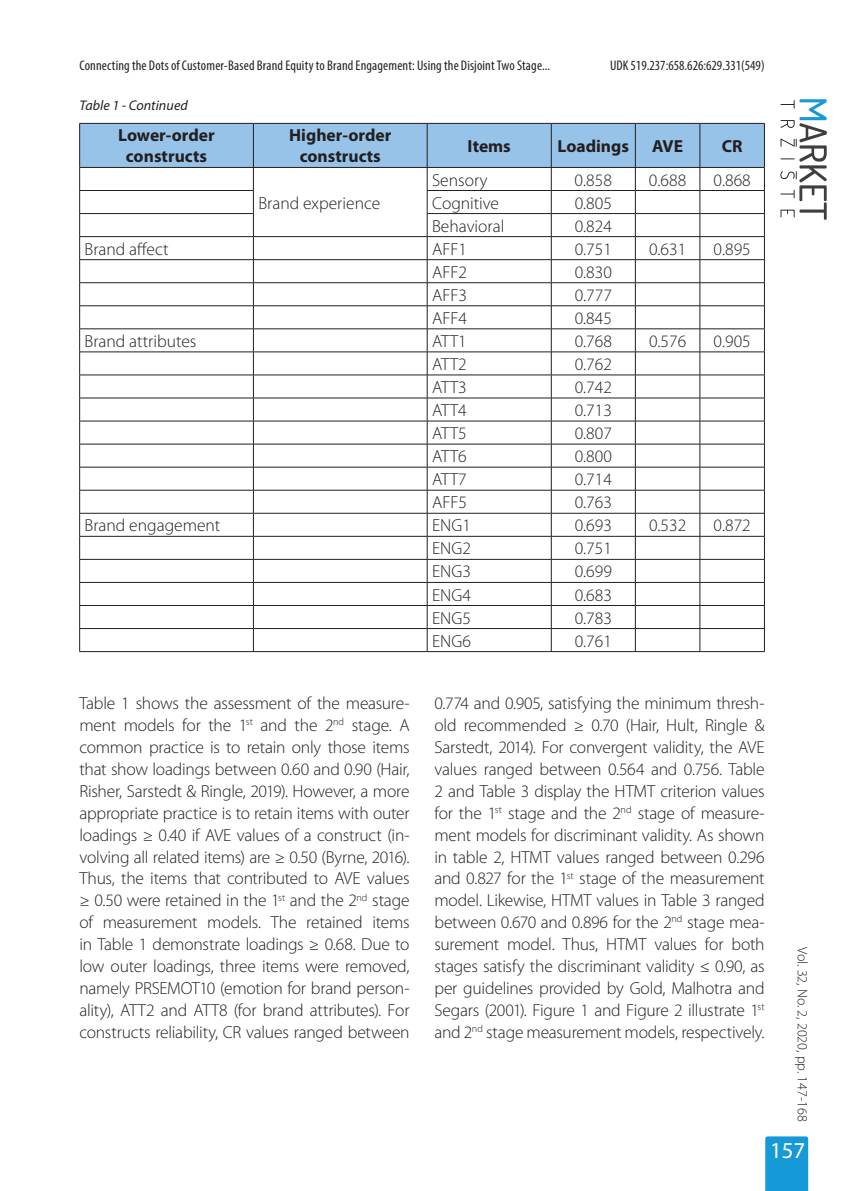
<style>
.page{position:relative;width:844px;height:1191px;background:#fff}
.page>*{position:absolute;margin:0;border:0;box-sizing:border-box;transform-origin:0 0}
.t1{font:22.75px "Myriad Pro";color:#fff}
.t2{font:300 17.5px/21.9px "Myriad Pro";color:#231f20;text-align:justify}
.t3{font:700 17.5px/21px "Myriad Pro";color:#231f20;text-align:center}
.t4{font:condensed 14px "Myriad Pro";letter-spacing:.01em;color:#231f20}
.t5{font:300 14px "Myriad Pro";color:#231f20}
.t6{font:italic 14px "Myriad Pro";letter-spacing:.005em;color:#231f20}
</style>
<div class="page">
<svg style="left:780px;top:99px;width:46px;height:121px"></svg>
<div style="left:765px;top:1136px;width:43px;height:55px;background:#169ad7"></div>
<svg style="left:79px;top:123px;width:686px;height:528px"></svg>
<hr style="left:79px;top:651px;width:685px;height:1px;background:#231f20">
<p class="t4" style="left:79px;top:60px;width:472px">Connecting the Dots of Customer-Based Brand Equity to Brand Engagement: Using the Disjoint Two Stage...</p>
<p class="t6" style="left:79px;top:100px;width:110px">Table 1 - Continued</p>
<p class="t4" style="left:610px;top:60px;width:156px">UDK 519.237:658.626:629.331(549)</p>
<p class="t3" style="left:118px;top:127px;width:98px">Lower-order constructs</p>
<p class="t3" style="left:289px;top:127px;width:104px">Higher-order constructs</p>
<p class="t3" style="left:467px;top:137px;width:45px">Items</p>
<p class="t3" style="left:557px;top:137px;width:73px">Loadings</p>
<p class="t3" style="left:652px;top:137px;width:32px">AVE</p>
<p class="t3" style="left:721px;top:137px;width:22px">CR</p>
<p class="t2" style="left:258px;top:194px;width:123px">Brand experience</p>
<p class="t2" style="left:432px;top:170px;width:57px">Sensory</p>
<p class="t2" style="left:574px;top:170px;width:39px">0.858</p>
<p class="t2" style="left:648px;top:170px;width:39px">0.688</p>
<p class="t2" style="left:713px;top:170px;width:39px">0.868</p>
<p class="t2" style="left:432px;top:194px;width:68px">Cognitive</p>
<p class="t2" style="left:574px;top:194px;width:39px">0.805</p>
<p class="t2" style="left:432px;top:217px;width:74px">Behavioral</p>
<p class="t2" style="left:574px;top:217px;width:39px">0.824</p>
<p class="t2" style="left:85px;top:240px;width:85px">Brand affect</p>
<p class="t2" style="left:432px;top:240px;width:36px">AFF1</p>
<p class="t2" style="left:574px;top:240px;width:39px">0.751</p>
<p class="t2" style="left:648px;top:240px;width:39px">0.631</p>
<p class="t2" style="left:713px;top:240px;width:39px">0.895</p>
<p class="t2" style="left:432px;top:263px;width:36px">AFF2</p>
<p class="t2" style="left:574px;top:263px;width:39px">0.830</p>
<p class="t2" style="left:432px;top:286px;width:36px">AFF3</p>
<p class="t2" style="left:574px;top:286px;width:39px">0.777</p>
<p class="t2" style="left:432px;top:309px;width:36px">AFF4</p>
<p class="t2" style="left:574px;top:309px;width:39px">0.845</p>
<p class="t2" style="left:85px;top:332px;width:113px">Brand attributes</p>
<p class="t2" style="left:432px;top:332px;width:36px">ATT1</p>
<p class="t2" style="left:574px;top:332px;width:39px">0.768</p>
<p class="t2" style="left:648px;top:332px;width:39px">0.576</p>
<p class="t2" style="left:713px;top:332px;width:39px">0.905</p>
<p class="t2" style="left:432px;top:355px;width:36px">ATT2</p>
<p class="t2" style="left:574px;top:355px;width:39px">0.762</p>
<p class="t2" style="left:432px;top:378px;width:36px">ATT3</p>
<p class="t2" style="left:574px;top:378px;width:39px">0.742</p>
<p class="t2" style="left:432px;top:401px;width:36px">ATT4</p>
<p class="t2" style="left:574px;top:401px;width:39px">0.713</p>
<p class="t2" style="left:432px;top:424px;width:36px">ATT5</p>
<p class="t2" style="left:574px;top:424px;width:39px">0.807</p>
<p class="t2" style="left:432px;top:447px;width:36px">ATT6</p>
<p class="t2" style="left:574px;top:447px;width:39px">0.800</p>
<p class="t2" style="left:432px;top:470px;width:36px">ATT7</p>
<p class="t2" style="left:574px;top:470px;width:39px">0.714</p>
<p class="t2" style="left:432px;top:493px;width:36px">AFF5</p>
<p class="t2" style="left:574px;top:493px;width:39px">0.763</p>
<p class="t2" style="left:85px;top:516px;width:137px">Brand engagement</p>
<p class="t2" style="left:432px;top:516px;width:40px">ENG1</p>
<p class="t2" style="left:574px;top:516px;width:39px">0.693</p>
<p class="t2" style="left:649px;top:516px;width:39px">0.532</p>
<p class="t2" style="left:713px;top:516px;width:39px">0.872</p>
<p class="t2" style="left:432px;top:539px;width:40px">ENG2</p>
<p class="t2" style="left:574px;top:539px;width:39px">0.751</p>
<p class="t2" style="left:432px;top:562px;width:40px">ENG3</p>
<p class="t2" style="left:574px;top:562px;width:39px">0.699</p>
<p class="t2" style="left:432px;top:585px;width:40px">ENG4</p>
<p class="t2" style="left:574px;top:585px;width:39px">0.683</p>
<p class="t2" style="left:432px;top:608px;width:40px">ENG5</p>
<p class="t2" style="left:574px;top:608px;width:39px">0.783</p>
<p class="t2" style="left:432px;top:631px;width:40px">ENG6</p>
<p class="t2" style="left:574px;top:631px;width:39px">0.761</p>
<p class="t2" style="left:79px;top:694px;width:331px">Table 1 shows the assessment of the measure&shy;ment models for the 1<sup>st</sup> and the 2<sup>nd</sup> stage. A common practice is to retain only those items that show loadings between 0.60 and 0.90 (Hair, Risher, Sarstedt &amp; Ringle, 2019). However, a more appropriate practice is to retain items with outer loadings ≥ 0.40 if AVE values of a construct (in&shy;volving all related items) are ≥ 0.50 (Byrne, 2016).<br>Thus, the items that contributed to AVE values ≥ 0.50 were retained in the 1<sup>st</sup> and the 2<sup>nd</sup> stage of measurement models. The retained items in Table 1 demonstrate loadings ≥ 0.68. Due to low outer loadings, three items were removed, namely PRSEMOT10 (emotion for brand person&shy;ality), ATT2 and ATT8 (for brand attributes). For constructs reliability, CR values ranged between</p>
<p class="t2" style="left:434px;top:694px;width:331px">0.774 and 0.905, satisfying the minimum thresh&shy;old recommended ≥ 0.70 (Hair, Hult, Ringle &amp; Sarstedt, 2014). For convergent validity, the AVE values ranged between 0.564 and 0.756. Table 2 and Table 3 display the HTMT criterion values for the 1<sup>st</sup> stage and the 2<sup>nd</sup> stage of measure&shy;ment models for discriminant validity. As shown in table 2, HTMT values ranged between 0.296 and 0.827 for the 1<sup>st</sup> stage of the measurement model. Likewise, HTMT values in Table 3 ranged between 0.670 and 0.896 for the 2<sup>nd</sup> stage mea&shy;surement model. Thus, HTMT values for both stages satisfy the discriminant validity ≤ 0.90, as per guidelines provided by Gold, Malhotra and Segars (2001). Figure 1 and Figure 2 illustrate 1<sup>st </sup>and 2<sup>nd</sup> stage measurement models, respectively.</p>
<p class="t5" style="left:807px;top:947px;width:176px;rotate:90deg">Vol. 32, No. 2, 2020, pp. 147-168</p>
<h1 class="t1" style="left:770px;top:1142px;width:37px">157</h1>
</div>
